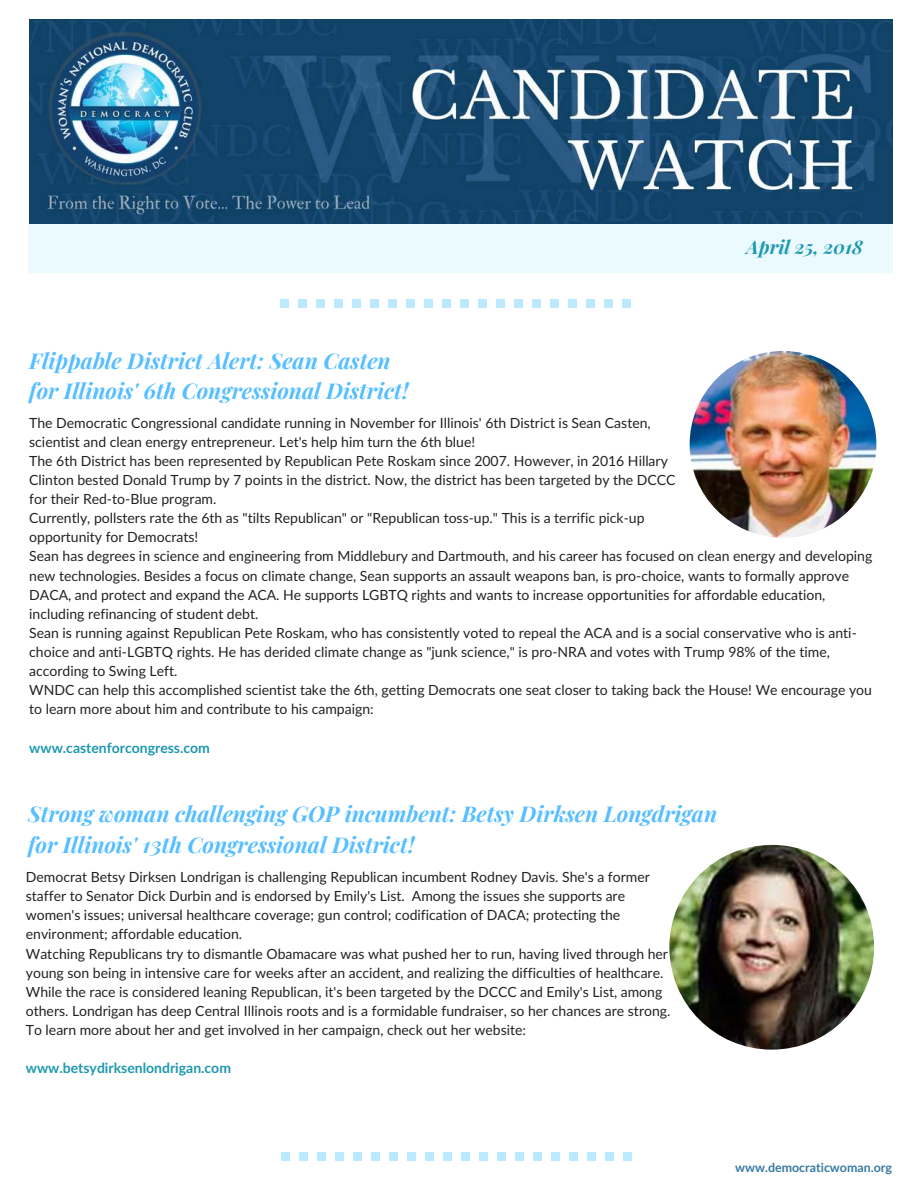
<style>
.page{position:relative;width:918px;height:1188px;background:#fff}
.page>*{position:absolute;margin:0;border:0;box-sizing:border-box;transform-origin:0 0}
.t1{font:italic 700 21.75px/30.3px "Playfair Display";color:#57beff}
.t2{font:italic 700 18.75px "Playfair Display";color:#1d98ae}
.t3{font:13.95px/19.2px "Lato Latin";color:#222}
.t4{font:700 13.95px "Lato";color:#1d98ae}
.t5{font:700 12.45px "Lato";color:#387aa4}
</style>
<div class="page">
<img style="left:29px;top:19px;width:863px;height:205px">
<div style="left:28px;top:224px;width:865px;height:48px;background:#eafaff"></div>
<div style="left:622px;top:299px;width:9px;height:9px;background:#bbe9ff"></div>
<div style="left:604px;top:299px;width:9px;height:9px;background:#bbe9ff"></div>
<div style="left:586px;top:299px;width:9px;height:9px;background:#bbe9ff"></div>
<div style="left:550px;top:299px;width:9px;height:9px;background:#bbe9ff"></div>
<div style="left:532px;top:299px;width:9px;height:9px;background:#bbe9ff"></div>
<div style="left:568px;top:299px;width:9px;height:9px;background:#bbe9ff"></div>
<div style="left:514px;top:299px;width:9px;height:9px;background:#bbe9ff"></div>
<div style="left:316px;top:299px;width:9px;height:9px;background:#bbe9ff"></div>
<div style="left:334px;top:299px;width:9px;height:9px;background:#bbe9ff"></div>
<div style="left:352px;top:299px;width:9px;height:9px;background:#bbe9ff"></div>
<div style="left:298px;top:299px;width:9px;height:9px;background:#bbe9ff"></div>
<div style="left:280px;top:299px;width:9px;height:9px;background:#bbe9ff"></div>
<div style="left:388px;top:299px;width:9px;height:9px;background:#bbe9ff"></div>
<div style="left:442px;top:299px;width:9px;height:9px;background:#bbe9ff"></div>
<div style="left:460px;top:299px;width:9px;height:9px;background:#bbe9ff"></div>
<div style="left:478px;top:299px;width:9px;height:9px;background:#bbe9ff"></div>
<div style="left:406px;top:299px;width:9px;height:9px;background:#bbe9ff"></div>
<div style="left:496px;top:299px;width:9px;height:9px;background:#bbe9ff"></div>
<div style="left:424px;top:299px;width:9px;height:9px;background:#bbe9ff"></div>
<div style="left:370px;top:299px;width:9px;height:9px;background:#bbe9ff"></div>
<div style="left:623px;top:1152px;width:9px;height:9px;background:#bbe9ff"></div>
<div style="left:605px;top:1152px;width:9px;height:9px;background:#bbe9ff"></div>
<div style="left:587px;top:1152px;width:9px;height:9px;background:#bbe9ff"></div>
<div style="left:551px;top:1152px;width:9px;height:9px;background:#bbe9ff"></div>
<div style="left:533px;top:1152px;width:9px;height:9px;background:#bbe9ff"></div>
<div style="left:569px;top:1152px;width:9px;height:9px;background:#bbe9ff"></div>
<div style="left:515px;top:1152px;width:9px;height:9px;background:#bbe9ff"></div>
<div style="left:317px;top:1152px;width:9px;height:9px;background:#bbe9ff"></div>
<div style="left:335px;top:1152px;width:9px;height:9px;background:#bbe9ff"></div>
<div style="left:353px;top:1152px;width:9px;height:9px;background:#bbe9ff"></div>
<div style="left:299px;top:1152px;width:9px;height:9px;background:#bbe9ff"></div>
<div style="left:281px;top:1152px;width:9px;height:9px;background:#bbe9ff"></div>
<div style="left:389px;top:1152px;width:9px;height:9px;background:#bbe9ff"></div>
<div style="left:443px;top:1152px;width:9px;height:9px;background:#bbe9ff"></div>
<div style="left:461px;top:1152px;width:9px;height:9px;background:#bbe9ff"></div>
<div style="left:479px;top:1152px;width:9px;height:9px;background:#bbe9ff"></div>
<div style="left:407px;top:1152px;width:9px;height:9px;background:#bbe9ff"></div>
<div style="left:497px;top:1152px;width:9px;height:9px;background:#bbe9ff"></div>
<div style="left:425px;top:1152px;width:9px;height:9px;background:#bbe9ff"></div>
<div style="left:371px;top:1152px;width:9px;height:9px;background:#bbe9ff"></div>
<img style="left:669px;top:845px;width:205px;height:205px;border-radius:50%">
<img style="left:690px;top:351px;width:186px;height:187px;border-radius:50%">
<h2 class="t2" style="left:747px;top:234px;width:118px">April 25, 2018</h2>
<h1 class="t1" style="left:29px;top:345px;width:381px">Flippable District Alert: Sean Casten for Illinois' 6th Congressional District!</h1>
<p class="t3" style="left:29px;top:413px;width:845px">The Democratic Congressional candidate running in November for Illinois' 6th District is Sean Casten,<br>scientist and clean energy entrepreneur. Let's help him turn the 6th blue!<br>The 6th District has been represented by Republican Pete Roskam since 2007. However, in 2016 Hillary<br>Clinton bested Donald Trump by 7 points in the district. Now, the district has been targeted by the DCCC<br>for their Red-to-Blue program.<br>Currently, pollsters rate the 6th as "tilts Republican" or "Republican toss-up." This is a terrific pick-up<br>opportunity for Democrats!<br>Sean has degrees in science and engineering from Middlebury and Dartmouth, and his career has focused on clean energy and developing new technologies. Besides a focus on climate change, Sean supports an assault weapons ban, is pro-choice, wants to formally approve DACA, and protect and expand the ACA. He supports LGBTQ rights and wants to increase opportunities for affordable education, including refinancing of student debt.<br>Sean is running against Republican Pete Roskam, who has consistently voted to repeal the ACA and is a social conservative who is anti&shy;choice and anti-LGBTQ rights. He has derided climate change as "junk science," is pro-NRA and votes with Trump 98% of the time, according to Swing Left.<br>WNDC can help this accomplished scientist take the 6th, getting Democrats one seat closer to taking back the House! We encourage you to learn more about him and contribute to his campaign:</p>
<p class="t4" style="left:29px;top:739px;width:182px">www.castenforcongress.com</p>
<h1 class="t1" style="left:28px;top:798px;width:691px">Strong woman challenging GOP incumbent: Betsy Dirksen Longdrigan for Illinois' 13th Congressional District!</h1>
<p class="t3" style="left:26px;top:867px;width:646px">Democrat Betsy Dirksen Londrigan is challenging Republican incumbent Rodney Davis. She's a former staffer to Senator Dick Durbin and is endorsed by Emily's List. Among the issues she supports are women's issues; universal healthcare coverage; gun control; codification of DACA; protecting the environment; affordable education.<br>Watching Republicans try to dismantle Obamacare was what pushed her to run, having lived through her young son being in intensive care for weeks after an accident, and realizing the difficulties of healthcare.<br>While the race is considered leaning Republican, it's been targeted by the DCCC and Emily's List, among others. Londrigan has deep Central Illinois roots and is a formidable fundraiser, so her chances are strong.<br>To learn more about her and get involved in her campaign, check out her website:</p>
<p class="t4" style="left:26px;top:1059px;width:207px">www.betsydirksenlondrigan.com</p>
<p class="t5" style="left:735px;top:1160px;width:158px">www.democraticwoman.org</p>
</div>
